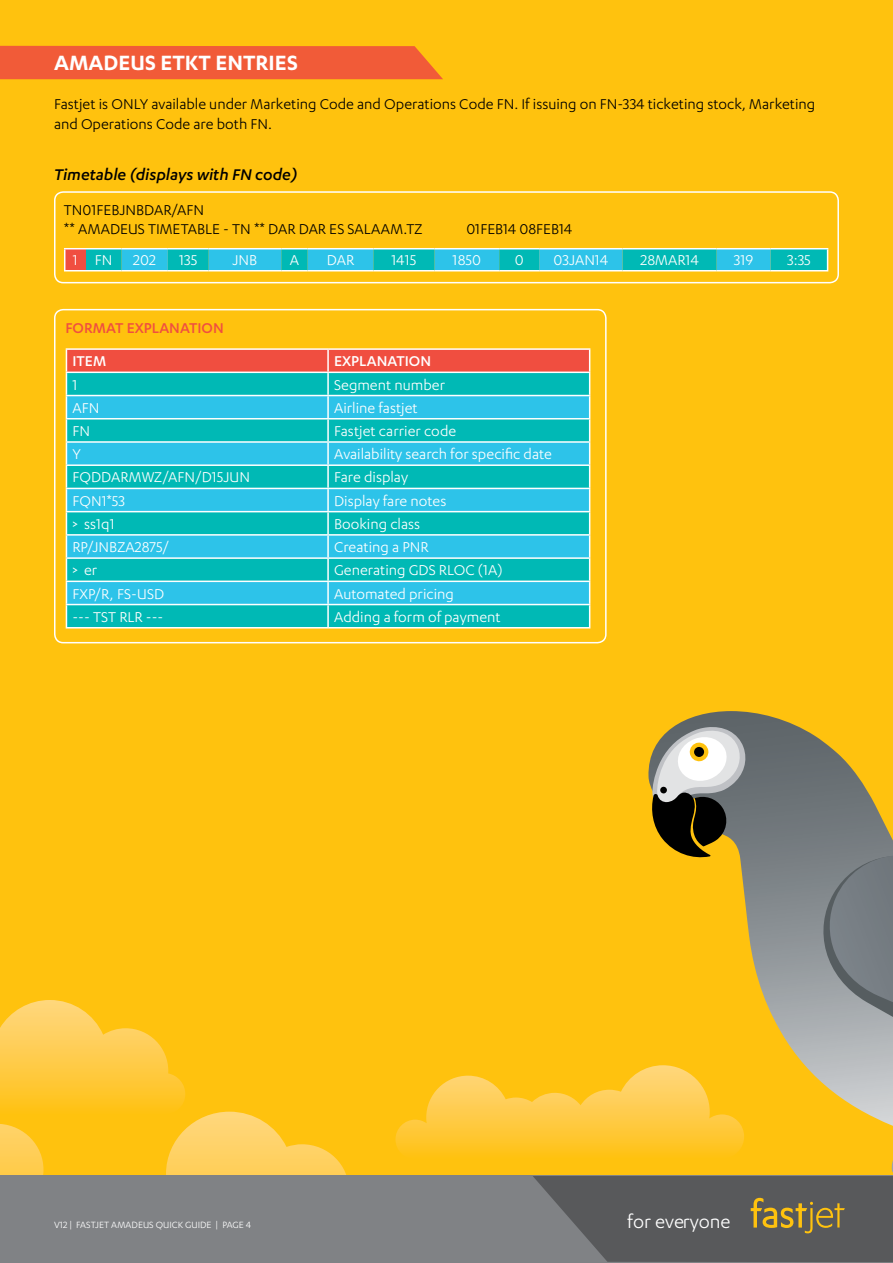
<style>
.page{position:relative;width:893px;height:1263px;background:#ffc20e}
.page>*{position:absolute;margin:0;border:0;box-sizing:border-box;transform-origin:0 0}
.t1{font:600 24px "Karbon";color:#fff}
.t2{font:21.3px "Karbon";color:#fff}
.t3{font:italic 500 18px "Karbon";color:#000}
.t4{font:16.5px "Karbon";color:#fff}
.t5{font:16.5px/19.5px "Karbon";color:#000}
.t6{font:500 16.5px "Karbon";color:#f04e40}
.t7{font:500 16.5px "Karbon";color:#fff}
.t8{font:10.5px "Karbon";color:#fff}
</style>
<div class="page">
<img style="left:395px;top:1075px;width:138px;height:77px">
<img style="left:0;top:1000px;width:185px;height:107px">
<img style="left:0;top:1124px;width:44px;height:52px">
<img style="left:119px;top:1112px;width:230px;height:64px">
<div style="left:0;top:1176px;width:893px;height:87px;background:#808285"></div>
<div style="left:0;top:46px;width:443px;height:33px;background:#f15b38"></div>
<div style="left:54px;top:309px;width:553px;height:334px;border:2px solid #fff;border-radius:9px"></div>
<hr style="left:66px;top:348px;width:262px;height:2px;background:#fff">
<hr style="left:66px;top:627px;width:262px;height:1px;background:#fff">
<hr style="left:328px;top:348px;width:262px;height:2px;background:#fff">
<svg style="left:66px;top:349px;width:524px;height:278px;background:#35b9c5"></svg>
<hr style="left:328px;top:627px;width:262px;height:1px;background:#fff">
<svg style="left:64px;top:248px;width:764px;height:23px;background:#31c1d0"></svg>
<hr style="left:308px;top:270px;width:65px;height:1px;background:#fff">
<hr style="left:373px;top:270px;width:62px;height:1px;background:#fff">
<hr style="left:435px;top:270px;width:64px;height:1px;background:#fff">
<hr style="left:499px;top:270px;width:40px;height:1px;background:#fff">
<hr style="left:539px;top:270px;width:83px;height:1px;background:#fff">
<hr style="left:622px;top:270px;width:95px;height:1px;background:#fff">
<hr style="left:717px;top:270px;width:54px;height:1px;background:#fff">
<hr style="left:771px;top:270px;width:57px;height:1px;background:#fff">
<div style="left:54px;top:191px;width:785px;height:92px;border:2px solid #fff;border-radius:9px"></div>
<svg style="left:675px;top:711px;width:122px;height:15px"></svg>
<svg style="left:533px;top:726px;width:360px;height:536px"></svg>
<h1 class="t1" style="left:54px;top:49px;width:245px">AMADEUS ETKT ENTRIES</h1>
<p class="t5" style="left:54px;top:94px;width:763px">Fastjet is ONLY available under Marketing Code and Operations Code FN. If issuing on FN-334 ticketing stock, Marketing and Operations Code are both FN.</p>
<p class="t3" style="left:54px;top:164px;width:245px">Timetable (displays with FN code)</p>
<p class="t5" style="left:64px;top:199px;width:360px">TN01FEBJNBDAR/AFN<br>** AMADEUS TIMETABLE - TN ** DAR DAR ES SALAAM.TZ</p>
<p class="t5" style="left:466px;top:219px;width:107px">01FEB14 08FEB14</p>
<p class="t4" style="left:73px;top:251px;width:41px">1 FN</p>
<p class="t4" style="left:133px;top:251px;width:24px">202</p>
<p class="t4" style="left:179px;top:251px;width:20px">135</p>
<p class="t4" style="left:233px;top:251px;width:26px">JNB</p>
<p class="t4" style="left:290px;top:251px;width:11px">A</p>
<p class="t4" style="left:327px;top:251px;width:29px">DAR</p>
<p class="t4" style="left:392px;top:251px;width:26px">1415</p>
<p class="t4" style="left:453px;top:251px;width:30px">1850</p>
<p class="t4" style="left:515px;top:251px;width:10px">0</p>
<p class="t4" style="left:554px;top:251px;width:56px">03JAN14</p>
<p class="t4" style="left:640px;top:251px;width:60px">28MAR14</p>
<p class="t4" style="left:734px;top:251px;width:21px">319</p>
<p class="t4" style="left:787px;top:251px;width:25px">3:35</p>
<p class="t6" style="left:65px;top:319px;width:160px">FORMAT EXPLANATION</p>
<p class="t7" style="left:72px;top:352px;width:35px">ITEM</p>
<p class="t7" style="left:334px;top:352px;width:99px">EXPLANATION</p>
<p class="t4" style="left:72px;top:375px;width:7px">1</p>
<p class="t4" style="left:334px;top:375px;width:113px">Segment number</p>
<p class="t4" style="left:72px;top:399px;width:28px">AFN</p>
<p class="t4" style="left:334px;top:399px;width:85px">Airline fastjet</p>
<p class="t4" style="left:72px;top:422px;width:19px">FN</p>
<p class="t4" style="left:334px;top:422px;width:124px">Fastjet carrier code</p>
<p class="t4" style="left:72px;top:445px;width:10px">Y</p>
<p class="t4" style="left:334px;top:445px;width:219px">Availability search for specific date</p>
<p class="t4" style="left:72px;top:468px;width:179px">FQDDARMWZ/AFN/D15JUN</p>
<p class="t4" style="left:334px;top:468px;width:76px">Fare display</p>
<p class="t4" style="left:72px;top:492px;width:54px">FQN1*53</p>
<p class="t4" style="left:334px;top:492px;width:114px">Display fare notes</p>
<p class="t4" style="left:72px;top:515px;width:44px">&gt; ss1q1</p>
<p class="t4" style="left:334px;top:515px;width:88px">Booking class</p>
<p class="t4" style="left:72px;top:538px;width:98px">RP/JNBZA2875/</p>
<p class="t4" style="left:334px;top:538px;width:96px">Creating a PNR</p>
<p class="t4" style="left:72px;top:561px;width:26px">&gt; er</p>
<p class="t4" style="left:334px;top:561px;width:170px">Generating GDS RLOC (1A)</p>
<p class="t4" style="left:72px;top:584px;width:93px">FXP/R, FS-USD</p>
<p class="t4" style="left:334px;top:584px;width:121px">Automated pricing</p>
<p class="t4" style="left:72px;top:608px;width:92px">--- TST RLR ---</p>
<p class="t4" style="left:334px;top:608px;width:168px">Adding a form of payment</p>
<p class="t8" style="left:54px;top:1219px;width:199px">V12 | FASTJET AMADEUS QUICK GUIDE | PAGE 4</p>
<p class="t2" style="left:627px;top:1209px;width:105px">for everyone</p>
</div>
